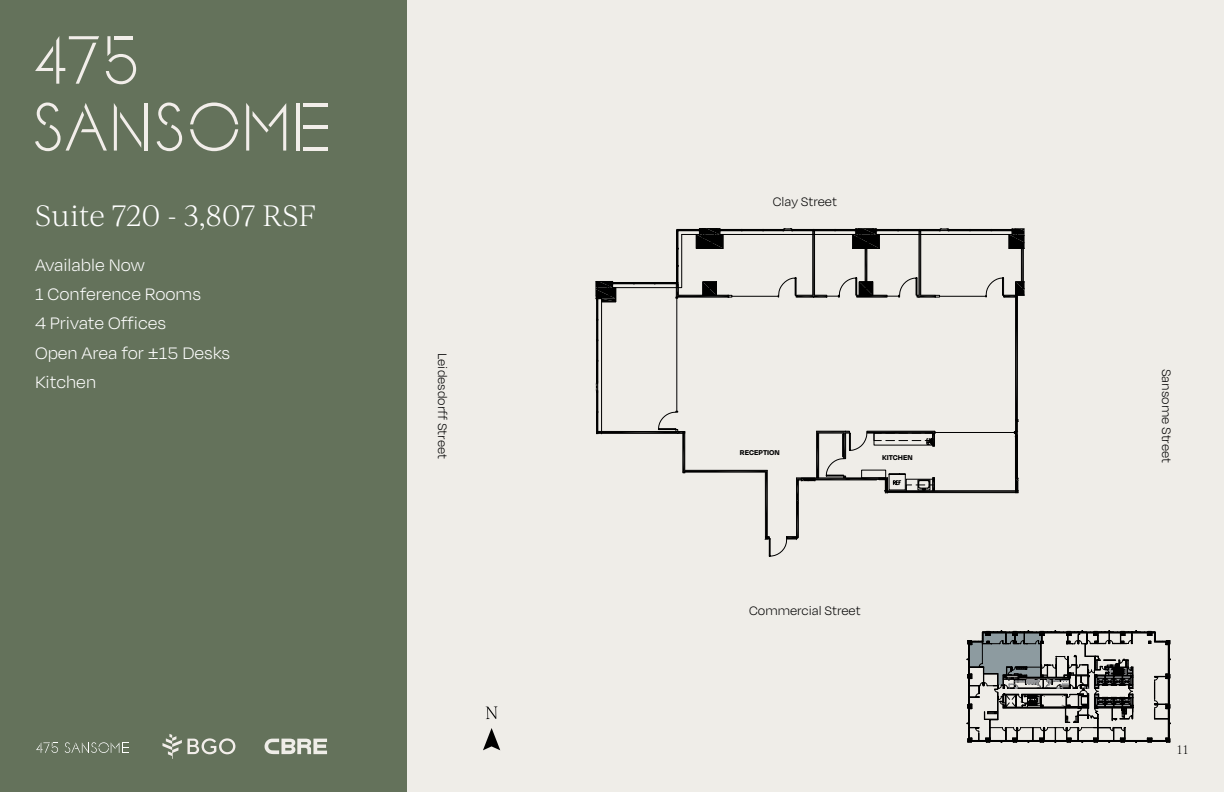
<style>
.page{position:relative;width:1224px;height:792px;background:#efede8}
.page>*{position:absolute;margin:0;border:0;box-sizing:border-box;transform-origin:0 0}
.t1{font:300 28.2px "Ivy Journal";color:#fff}
.t2{font:300 19.1px/29.3px "Degular";color:#fff}
.t3{font:300 14.1px "Degular";color:#000}
.t4{font:300 12px "Ivy Journal";color:#000}
.t5{font:700 8.1px "Degular";color:#000}
.s1{font-family:"Minion Pro";font-weight:400}
</style>
<div class="page">
<div style="left:0;top:0;width:406px;height:792px;background:#64725b"></div>
<svg style="left:35px;top:36px;width:64px;height:48px"></svg>
<svg style="left:106px;top:36px;width:30px;height:48px"></svg>
<svg style="left:157px;top:103px;width:25px;height:48px"></svg>
<svg style="left:35px;top:103px;width:72px;height:48px"></svg>
<svg style="left:114px;top:103px;width:27px;height:48px"></svg>
<hr style="left:144px;top:103px;width:3px;height:48px;background:#f2eeea">
<svg style="left:190px;top:103px;width:48px;height:48px"></svg>
<svg style="left:246px;top:103px;width:40px;height:48px"></svg>
<hr style="left:303px;top:148px;width:24px;height:3px;background:#f2eeea">
<hr style="left:297px;top:103px;width:3px;height:48px;background:#f2eeea">
<hr style="left:303px;top:125px;width:24px;height:3px;background:#f2eeea">
<hr style="left:303px;top:103px;width:24px;height:3px;background:#f2eeea">
<svg style="left:486px;top:706px;width:12px;height:13px"></svg>
<svg style="left:483px;top:728px;width:17px;height:22px"></svg>
<hr style="left:799px;top:668px;width:226px;height:1px;background:#000">
<svg style="left:967px;top:631px;width:204px;height:112px"></svg>
<svg style="left:595px;top:228px;width:430px;height:329px"></svg>
<hr style="left:935px;top:432px;width:79px;height:1px;background:#000">
<svg style="left:162px;top:734px;width:73px;height:25px"></svg>
<svg style="left:265px;top:739px;width:62px;height:15px"></svg>
<svg style="left:36px;top:742px;width:22px;height:11px"></svg>
<svg style="left:65px;top:742px;width:63px;height:11px"></svg>
<h1 class="t1" style="left:35px;top:196px;width:283px">Suite 720 - 3,807 RSF</h1>
<p class="t2" style="left:35px;top:249px;width:197px">Available Now<br>1 Conference Rooms<br>4 Private Offices<br>Open Area for <span class="s1">±</span>15 Desks<br>Kitchen</p>
<p class="t3" style="left:451px;top:353px;width:107px;rotate:90deg">Leidesdorff Street</p>
<p class="t3" style="left:773px;top:193px;width:66px">Clay Street</p>
<p class="t5" style="left:740px;top:448px;width:41px">RECEPTION</p>
<p class="t5" style="left:882px;top:452px;width:32px">KITCHEN</p>
<p class="t3" style="left:749px;top:603px;width:113px">Commercial Street</p>
<p class="t3" style="left:1175px;top:369px;width:96px;rotate:90deg">Sansome Street</p>
<p class="t4" style="left:1177px;top:741px;width:12px">11</p>
</div>
